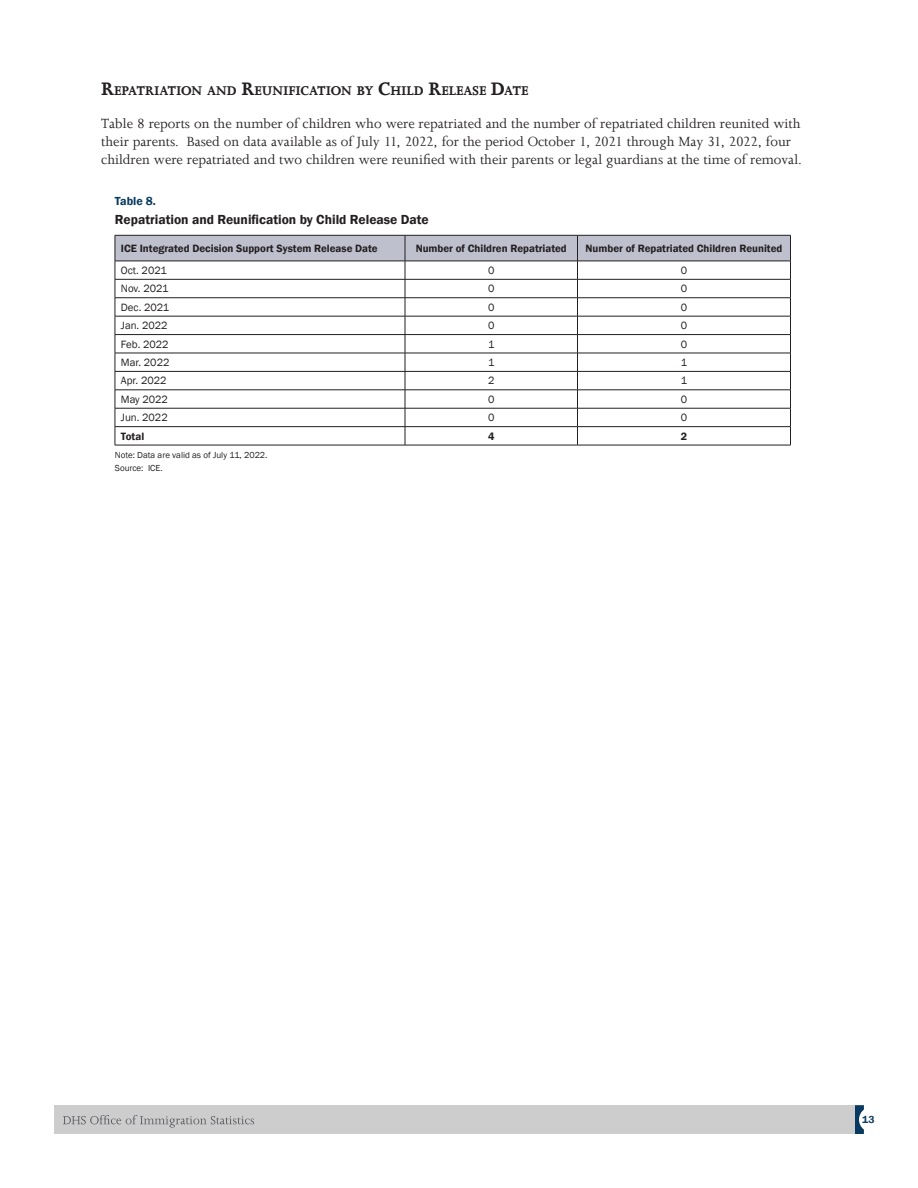
<style>
.page{position:relative;width:918px;height:1188px;background:#fff}
.page>*{position:absolute;margin:0;border:0;box-sizing:border-box;transform-origin:0 0}
.t1{font:15px/18px "Joanna";color:#231f20}
.t2{font:700 14.7px "Joanna";letter-spacing:-.005em;color:#231f20}
.t3{font:600 13.5px "Franklin Gothic";color:#231f20}
.t4{font:600 12px "Franklin Gothic";color:#083a5f}
.t5{font:600 10.8px "Franklin Gothic";color:#231f20}
.t6{font:10.8px "Franklin Gothic";color:#231f20}
.t7{font:600 10.5px "Franklin Gothic";color:#083a5f}
.t8{font:9px/13px "Franklin Gothic";color:#231f20}
.s1{font-size:21px}
</style>
<div class="page">
<div style="left:54px;top:1105px;width:801px;height:29px;background:#cecdce"></div>
<svg style="left:63px;top:1115px;width:191px;height:13px"></svg>
<svg style="left:855px;top:1105px;width:9px;height:29px"></svg>
<svg style="left:115px;top:236px;width:676px;height:209px"></svg>
<hr style="left:115px;top:261px;width:290px;height:1px;background:#231f20">
<hr style="left:405px;top:261px;width:173px;height:1px;background:#231f20">
<hr style="left:578px;top:261px;width:213px;height:1px;background:#231f20">
<hr style="left:115px;top:235px;width:290px;height:1px;background:#231f20">
<hr style="left:405px;top:235px;width:173px;height:1px;background:#231f20">
<hr style="left:578px;top:235px;width:213px;height:1px;background:#231f20">
<hr style="left:115px;top:445px;width:290px;height:1px;background:#231f20">
<hr style="left:405px;top:445px;width:173px;height:1px;background:#231f20">
<hr style="left:578px;top:445px;width:213px;height:1px;background:#231f20">
<h3 class="t2" style="left:101px;top:82px;width:428px"><span class="s1">R</span>EPATRIATION AND <span class="s1">R</span>EUNIFICATION BY <span class="s1">C</span>HILD <span class="s1">R</span>ELEASE <span class="s1">D</span>ATE</h3>
<p class="t1" style="left:101px;top:115px;width:702px">Table 8 reports on the number of children who were repatriated and the number of repatriated children reunited with their parents. Based on data available as of July 11, 2022, for the period October 1, 2021 through May 31, 2022, four children were repatriated and two children were reunified with their parents or legal guardians at the time of removal.</p>
<p class="t4" style="left:115px;top:194px;width:42px">Table 8.</p>
<p class="t3" style="left:115px;top:212px;width:315px">Repatriation and Reunification by Child Release Date</p>
<p class="t5" style="left:121px;top:242px;width:258px">ICE Integrated Decision Support System Release Date</p>
<p class="t5" style="left:416px;top:242px;width:153px">Number of Children Repatriated</p>
<p class="t5" style="left:586px;top:242px;width:198px">Number of Repatriated Children Reunited</p>
<p class="t6" style="left:121px;top:264px;width:47px">Oct. 2021</p>
<p class="t6" style="left:488px;top:264px;width:8px">0</p>
<p class="t6" style="left:681px;top:264px;width:8px">0</p>
<p class="t6" style="left:121px;top:282px;width:49px">Nov. 2021</p>
<p class="t6" style="left:488px;top:282px;width:8px">0</p>
<p class="t6" style="left:681px;top:282px;width:8px">0</p>
<p class="t6" style="left:121px;top:300px;width:50px">Dec. 2021</p>
<p class="t6" style="left:488px;top:300px;width:8px">0</p>
<p class="t6" style="left:681px;top:300px;width:8px">0</p>
<p class="t6" style="left:121px;top:319px;width:48px">Jan. 2022</p>
<p class="t6" style="left:488px;top:319px;width:8px">0</p>
<p class="t6" style="left:681px;top:319px;width:8px">0</p>
<p class="t6" style="left:121px;top:337px;width:49px">Feb. 2022</p>
<p class="t6" style="left:488px;top:337px;width:8px">1</p>
<p class="t6" style="left:681px;top:337px;width:8px">0</p>
<p class="t6" style="left:121px;top:356px;width:50px">Mar. 2022</p>
<p class="t6" style="left:488px;top:356px;width:8px">1</p>
<p class="t6" style="left:681px;top:356px;width:8px">1</p>
<p class="t6" style="left:121px;top:374px;width:47px">Apr. 2022</p>
<p class="t6" style="left:488px;top:374px;width:8px">2</p>
<p class="t6" style="left:681px;top:374px;width:8px">1</p>
<p class="t6" style="left:121px;top:392px;width:49px">May 2022</p>
<p class="t6" style="left:488px;top:392px;width:8px">0</p>
<p class="t6" style="left:681px;top:392px;width:8px">0</p>
<p class="t6" style="left:121px;top:411px;width:48px">Jun. 2022</p>
<p class="t6" style="left:488px;top:411px;width:8px">0</p>
<p class="t6" style="left:681px;top:411px;width:8px">0</p>
<p class="t5" style="left:121px;top:429px;width:25px">Total</p>
<p class="t5" style="left:488px;top:429px;width:8px">4</p>
<p class="t5" style="left:681px;top:429px;width:8px">2</p>
<p class="t8" style="left:115px;top:449px;width:154px">Note: Data are valid as of July 11, 2022.<br>Source: ICE.</p>
<p class="t7" style="left:862px;top:1113px;width:14px">13</p>
</div>
